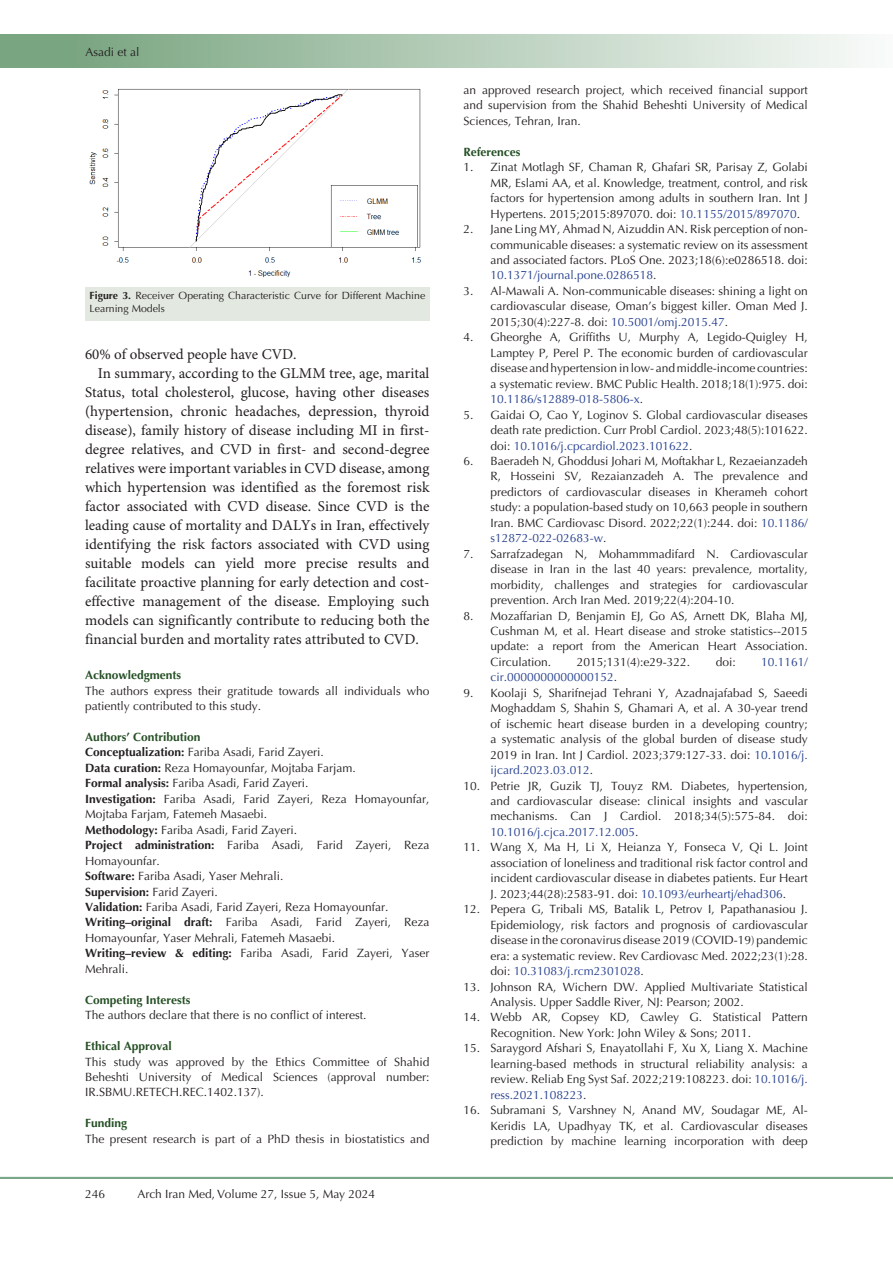
<style>
.page{position:relative;width:893px;height:1263px;background:#fff}
.page>*{position:absolute;margin:0;border:0;box-sizing:border-box;transform-origin:0 0}
.t1{font:15px "Minion Pro";color:#231f20}
.t2{font:12px/15.5px "Optima LT Std";color:#231f20;text-align:justify}
.t3{font:700 12px "Optima LT Std";color:#265026}
.t4{font:12px "Optima LT Std";color:#253f8e}
.t5{font:10.5px/13.5px "Optima LT Std";color:#231f20}
.s1{font-weight:700}
.s2{font-weight:700;color:#265026}
.s3{color:#253f8e}
.s4{color:#231f20}
</style>
<div class="page">
<div style="left:0;top:1177px;width:893px;height:2px;background:#0099e5;border:1px solid #7aa581"></div>
<div style="left:0;top:35px;width:893px;height:33px;background:linear-gradient(to right,#719f78,#f9fbf9)"></div>
<div style="left:85px;top:287px;width:344px;height:33px;background:#e3e8e1"></div>
<img style="left:89px;top:88px;width:332px;height:190px">
<p class="t2" style="left:85px;top:45px;width:56px">Asadi et al</p>
<p class="t5" style="left:90px;top:289px;width:337px"><span class="s1">Figure 3.</span> Receiver Operating Characteristic Curve for Different Machine<br>Learning Models</p>
<p class="t1" style="left:85px;top:345px;width:213px">60% of observed people have CVD.</p>
<p class="t1" style="left:98px;top:364px;width:333px">In summary, according to the GLMM tree, age, marital</p>
<p class="t1" style="left:85px;top:383px;width:346px">Status, total cholesterol, glucose, having other diseases</p>
<p class="t1" style="left:85px;top:402px;width:346px">(hypertension, chronic headaches, depression, thyroid</p>
<p class="t1" style="left:85px;top:421px;width:346px">disease), family history of disease including MI in first-</p>
<p class="t1" style="left:85px;top:440px;width:346px">degree relatives, and CVD in first- and second-degree</p>
<p class="t1" style="left:85px;top:459px;width:346px">relatives were important variables in CVD disease, among</p>
<p class="t1" style="left:85px;top:478px;width:346px">which hypertension was identified as the foremost risk</p>
<p class="t1" style="left:85px;top:497px;width:346px">factor associated with CVD disease. Since CVD is the</p>
<p class="t1" style="left:85px;top:516px;width:346px">leading cause of mortality and DALYs in Iran, effectively</p>
<p class="t1" style="left:85px;top:535px;width:346px">identifying the risk factors associated with CVD using</p>
<p class="t1" style="left:85px;top:554px;width:346px">suitable models can yield more precise results and</p>
<p class="t1" style="left:85px;top:573px;width:346px">facilitate proactive planning for early detection and cost-</p>
<p class="t1" style="left:85px;top:592px;width:346px">effective management of the disease. Employing such</p>
<p class="t1" style="left:85px;top:611px;width:346px">models can significantly contribute to reducing both the</p>
<p class="t1" style="left:85px;top:630px;width:335px">financial burden and mortality rates attributed to CVD.</p>
<p class="t3" style="left:85px;top:668px;width:98px">Acknowledgments</p>
<p class="t2" style="left:85px;top:683px;width:346px">The authors express their gratitude towards all individuals who patiently contributed to this study.</p>
<p class="t2" style="left:85px;top:729px;width:346px;text-align:left"><span class="s2">Authors’ Contribution<br></span><span class="s1">Conceptualization:</span> Fariba Asadi, Farid Zayeri.<br><span class="s1">Data curation:</span> Reza Homayounfar, Mojtaba Farjam.<br><span class="s1">Formal analysis:</span> Fariba Asadi, Farid Zayeri.<br><span class="s1">Investigation:</span> Fariba Asadi, Farid Zayeri, Reza Homayounfar, Mojtaba Farjam, Fatemeh Masaebi.<br><span class="s1">Methodology:</span> Fariba Asadi, Farid Zayeri.<br><span class="s1">Project administration:</span> Fariba Asadi, Farid Zayeri, Reza Homayounfar.<br><span class="s1">Software:</span> Fariba Asadi, Yaser Mehrali.<br><span class="s1">Supervision:</span> Farid Zayeri.<br><span class="s1">Validation:</span> Fariba Asadi, Farid Zayeri, Reza Homayounfar.<br><span class="s1">Writing–original draft:</span> Fariba Asadi, Farid Zayeri, Reza Homayounfar, Yaser Mehrali, Fatemeh Masaebi.<br><span class="s1">Writing–review &amp; editing:</span> Fariba Asadi, Farid Zayeri, Yaser Mehrali.</p>
<p class="t3" style="left:85px;top:993px;width:107px">Competing Interests</p>
<p class="t2" style="left:85px;top:1007px;width:283px">The authors declare that there is no conflict of interest.</p>
<p class="t3" style="left:85px;top:1039px;width:88px">Ethical Approval</p>
<p class="t2" style="left:85px;top:1054px;width:346px">This study was approved by the Ethics Committee of Shahid Beheshti University of Medical Sciences (approval number:<br>IR.SBMU.RETECH.REC.1402.137).</p>
<p class="t3" style="left:85px;top:1116px;width:44px">Funding</p>
<p class="t2" style="left:85px;top:1131px;width:346px">The present research is part of a PhD thesis in biostatistics and</p>
<p class="t2" style="left:85px;top:1186px;width:22px">246</p>
<p class="t2" style="left:138px;top:1186px;width:239px">Arch Iran Med, Volume 27, Issue 5, May 2024</p>
<p class="t2" style="left:463px;top:82px;width:346px">an approved research project, which received financial support and supervision from the Shahid Beheshti University of Medical Sciences, Tehran, Iran.</p>
<p class="t3" style="left:463px;top:145px;width:59px">References</p>
<p class="t2" style="left:490px;top:160px;width:319px;text-indent:-27px">1. Zinat Motlagh SF, Chaman R, Ghafari SR, Parisay Z, Golabi MR, Eslami AA, et al. Knowledge, treatment, control, and risk factors for hypertension among adults in southern Iran. Int J Hypertens. 2015;2015:897070. doi: <span class="s3">10.1155/2015/897070</span>.</p>
<p class="t2" style="left:490px;top:221px;width:319px;text-indent:-27px">2. Jane Ling MY, Ahmad N, Aizuddin AN. Risk perception of non&shy;communicable diseases: a systematic review on its assessment and associated factors. PLoS One. 2023;18(6):e0286518. doi:<br><span class="s3">10.1371/journal.pone.0286518</span>.</p>
<p class="t2" style="left:490px;top:283px;width:319px;text-indent:-27px">3. Al-Mawali A. Non-communicable diseases: shining a light on cardiovascular disease, Oman’s biggest killer. Oman Med J.<br>2015;30(4):227-8. doi: <span class="s3">10.5001/omj.2015.47</span>.</p>
<p class="t2" style="left:490px;top:330px;width:319px;text-indent:-27px">4. Gheorghe A, Griffiths U, Murphy A, Legido-Quigley H, Lamptey P, Perel P. The economic burden of cardiovascular disease and hypertension in low- and middle-income countries: a systematic review. BMC Public Health. 2018;18(1):975. doi:<br><span class="s3">10.1186/s12889-018-5806-x</span>.</p>
<p class="t2" style="left:490px;top:407px;width:319px;text-indent:-27px">5. Gaidai O, Cao Y, Loginov S. Global cardiovascular diseases death rate prediction. Curr Probl Cardiol. 2023;48(5):101622. doi: <span class="s3">10.1016/j.cpcardiol.2023.101622</span>.</p>
<p class="t2" style="left:490px;top:453px;width:319px;text-indent:-27px">6. Baeradeh N, Ghoddusi Johari M, Moftakhar L, Rezaeianzadeh R, Hosseini SV, Rezaianzadeh A. The prevalence and predictors of cardiovascular diseases in Kherameh cohort study: a population-based study on 10,663 people in southern Iran. BMC Cardiovasc Disord. 2022;22(1):244. doi: <span class="s3">10.1186/ s12872-022-02683-w</span>.</p>
<p class="t2" style="left:490px;top:546px;width:319px;text-indent:-27px">7. Sarrafzadegan N, Mohammmadifard N. Cardiovascular disease in Iran in the last 40 years: prevalence, mortality, morbidity, challenges and strategies for cardiovascular prevention. Arch Iran Med. 2019;22(4):204-10.</p>
<p class="t2" style="left:490px;top:608px;width:319px;text-indent:-27px">8. Mozaffarian D, Benjamin EJ, Go AS, Arnett DK, Blaha MJ, Cushman M, et al. Heart disease and stroke statistics--2015 update: a report from the American Heart Association.<br>Circulation.</p>
<p class="t2" style="left:577px;top:654px;width:115px">2015;131(4):e29-322.</p>
<p class="t2" style="left:716px;top:654px;width:22px">doi:</p>
<p class="t4" style="left:761px;top:655px;width:48px">10.1161/</p>
<p class="t4" style="left:490px;top:670px;width:128px">cir.0000000000000152<span class="s4">.</span></p>
<p class="t2" style="left:490px;top:685px;width:319px;text-indent:-27px">9. Koolaji S, Sharifnejad Tehrani Y, Azadnajafabad S, Saeedi Moghaddam S, Shahin S, Ghamari A, et al. A 30-year trend of ischemic heart disease burden in a developing country; a systematic analysis of the global burden of disease study 2019 in Iran. Int J Cardiol. 2023;379:127-33. doi: <span class="s3">10.1016/j. ijcard.2023.03.012</span>.</p>
<p class="t2" style="left:490px;top:778px;width:319px;text-indent:-27px">10. Petrie JR, Guzik TJ, Touyz RM. Diabetes, hypertension, and cardiovascular disease: clinical insights and vascular mechanisms. Can J Cardiol. 2018;34(5):575-84. doi:<br><span class="s3">10.1016/j.cjca.2017.12.005</span>.</p>
<p class="t2" style="left:490px;top:840px;width:319px;text-indent:-27px">11. Wang X, Ma H, Li X, Heianza Y, Fonseca V, Qi L. Joint association of loneliness and traditional risk factor control and incident cardiovascular disease in diabetes patients. Eur Heart J. 2023;44(28):2583-91. doi: <span class="s3">10.1093/eurheartj/ehad306</span>.</p>
<p class="t2" style="left:490px;top:902px;width:319px;text-indent:-27px">12. Pepera G, Tribali MS, Batalik L, Petrov I, Papathanasiou J.<br>Epidemiology, risk factors and prognosis of cardiovascular disease in the coronavirus disease 2019 (COVID-19) pandemic era: a systematic review. Rev Cardiovasc Med. 2022;23(1):28. doi: <span class="s3">10.31083/j.rcm2301028</span>.</p>
<p class="t2" style="left:490px;top:979px;width:319px;text-indent:-27px">13. Johnson RA, Wichern DW. Applied Multivariate Statistical<br>Analysis. Upper Saddle River, NJ: Pearson; 2002.</p>
<p class="t2" style="left:490px;top:1010px;width:319px;text-indent:-27px">14. Webb AR, Copsey KD, Cawley G. Statistical Pattern<br>Recognition. New York: John Wiley &amp; Sons; 2011.</p>
<p class="t2" style="left:490px;top:1041px;width:319px;text-indent:-27px">15. Saraygord Afshari S, Enayatollahi F, Xu X, Liang X. Machine learning-based methods in structural reliability analysis: a review. Reliab Eng Syst Saf. 2022;219:108223. doi: <span class="s3">10.1016/j. ress.2021.108223</span>.</p>
<p class="t2" style="left:490px;top:1102px;width:319px;text-indent:-27px">16. Subramani S, Varshney N, Anand MV, Soudagar ME, Al-Keridis LA, Upadhyay TK, et al. Cardiovascular diseases prediction by machine learning incorporation with deep</p>
</div>
